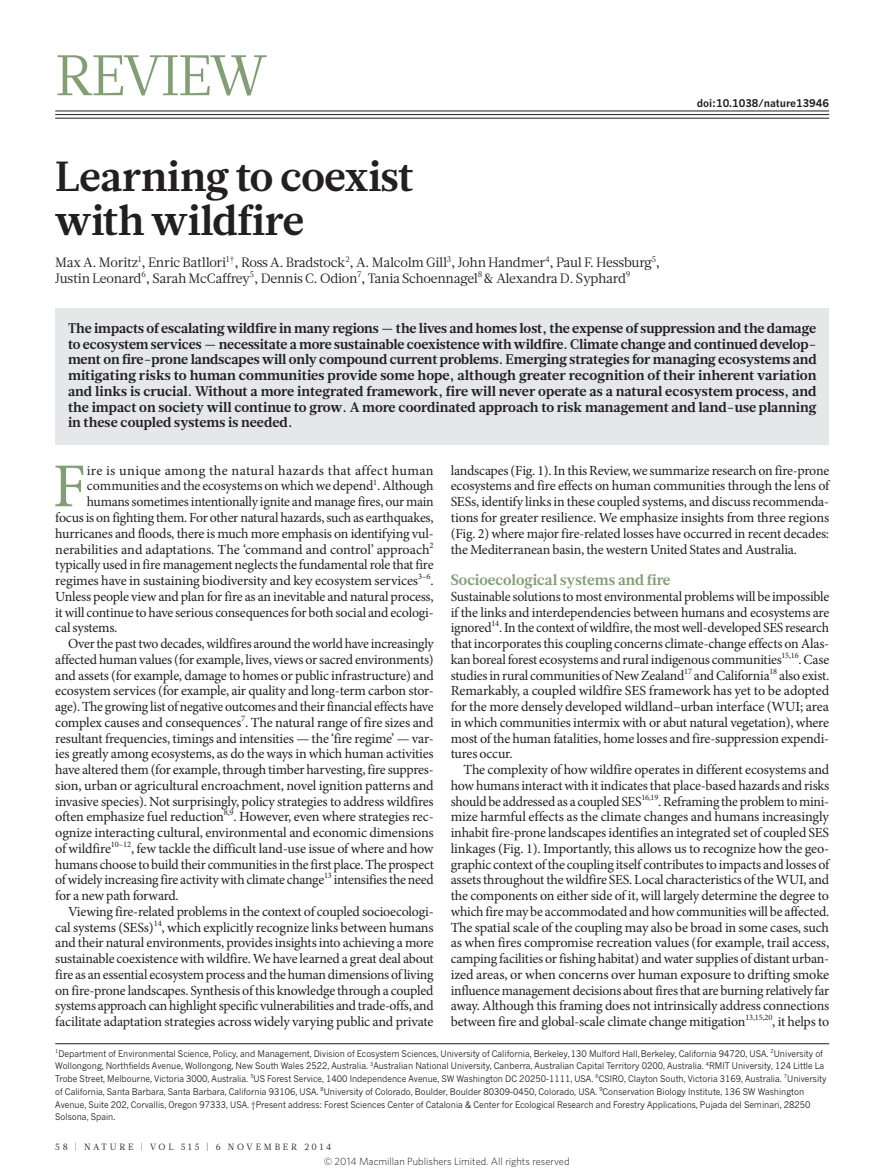
<style>
.page{position:relative;width:893px;height:1174px;background:#fff}
.page>*{position:absolute;margin:0;border:0;box-sizing:border-box;transform-origin:0 0}
.BODY_DROP_CAP{font:62.4px "Minion Pro";color:#829f74}
.t1{font:57px "Glosa Math";letter-spacing:-.04em;color:#829f74}
.HEADING{font:700 42px/43.5px "Glosa Math";color:#231f20}
.CROSSHEAD{font:700 15px "Glosa Math";letter-spacing:.005em;color:#829f74}
.BODY_INDENT{font:13.95px/15.8px "Minion Pro";letter-spacing:-.02em;color:#231f20;text-align:justify}
.INTRO{font:700 13.95px/15.8px "Glosa Math";letter-spacing:.005em;color:#231f20;text-align:justify}
.BODY_1ST_PARA{font:13.95px/15.8px "Minion Pro";letter-spacing:-.015em;color:#231f20;text-align:justify}
.BODY_DROP_CAP-2{font:13.95px "Minion Pro";letter-spacing:-.015em;color:#231f20}
.BODY_DROP_CAP-3{font:13.95px "Minion Pro";letter-spacing:.025em;color:#231f20}
.AUTHORS{font:13.5px/15.8px "Glosa Math";letter-spacing:-.015em;color:#231f20}
.t2{font:300 10.5px "Whitney";color:#1d1d1b}
.t3{font:700 10.5px "News Gothic MTOT";letter-spacing:-.005em;color:#231f20}
.AUTHOR_DETAILS{font:9px/12.8px "News Gothic MTOT";color:#231f20;scale:.95 1}
.t4{font:9px "Glosa Math";letter-spacing:.3em;color:#231f20}
</style>
<div class="page">
<hr style="left:55px;top:1043px;width:774px;height:1px;background:#231f20">
<div style="left:55px;top:308px;width:774px;height:136px;background:#e6e7e9"></div>
<hr style="left:55px;top:111px;width:774px;height:1px;background:#231f20">
<hr style="left:55px;top:114px;width:774px;height:1px;background:#231f20">
<hr style="left:55px;top:118px;width:774px;height:1px;background:#231f20">
<h2 class="t1" style="left:55px;top:38px;width:214px">REVIEW</h2>
<p class="HEADING" style="left:55px;top:155px;width:360px">Learning to coexist with wildfire</p>
<p class="AUTHORS" style="left:55px;top:255px;width:607px">Max A. Moritz<sup>1</sup>, Enric Batllori<sup>1†</sup>, Ross A. Bradstock<sup>2</sup>, A. Malcolm Gill<sup>3</sup>, John Handmer<sup>4</sup>, Paul F. Hessburg<sup>5</sup>,<br>Justin Leonard<sup>6</sup>, Sarah McCaffrey<sup>5</sup>, Dennis C. Odion<sup>7</sup>, Tania Schoennagel<sup>8</sup> &amp; Alexandra D. Syphard<sup>9</sup></p>
<p class="t3" style="left:697px;top:96px;width:134px">doi:10.1038/nature13946</p>
<p class="INTRO" style="left:68px;top:320px;width:750px">The impacts of escalating wildfire in many regions — the lives and homes lost, the expense of suppression and the damage to ecosystem services — necessitate a more sustainable coexistence with wildfire. Climate change and continued develop&shy;ment on fire-prone landscapes will only compound current problems. Emerging strategies for managing ecosystems and mitigating risks to human communities provide some hope, although greater recognition of their inherent variation and links is crucial. Without a more integrated framework, fire will never operate as a natural ecosystem process, and the impact on society will continue to grow. A more coordinated approach to risk management and land-use planning in these coupled systems is needed.</p>
<p class="BODY_DROP_CAP" style="left:53px;top:444px;width:35px">F</p>
<p class="BODY_DROP_CAP-3" style="left:87px;top:461px;width:348px">ire is unique among the natural hazards that affect human</p>
<p class="BODY_DROP_CAP-2" style="left:87px;top:476px;width:348px">communities and the ecosystems on which we depend<sup>1</sup>. Although</p>
<p class="BODY_DROP_CAP-2" style="left:87px;top:492px;width:349px">humans sometimes intentionally ignite and manage fires, our main</p>
<p class="BODY_DROP_CAP-2" style="left:55px;top:508px;width:380px">focus is on fighting them. For other natural hazards, such as earthquakes,</p>
<p class="BODY_DROP_CAP-2" style="left:55px;top:524px;width:380px">hurricanes and floods, there is much more emphasis on identifying vul-</p>
<p class="BODY_DROP_CAP-2" style="left:55px;top:539px;width:380px">nerabilities and adaptations. The ‘command and control’ approach<sup>2</sup></p>
<p class="BODY_DROP_CAP-2" style="left:55px;top:555px;width:380px">typically used in fire management neglects the fundamental role that fire</p>
<p class="BODY_DROP_CAP-2" style="left:55px;top:571px;width:380px">regimes have in sustaining biodiversity and key ecosystem services<sup>3–6</sup>.</p>
<p class="BODY_DROP_CAP-2" style="left:55px;top:587px;width:380px">Unless people view and plan for fire as an inevitable and natural process,</p>
<p class="BODY_DROP_CAP-2" style="left:55px;top:602px;width:380px">it will continue to have serious consequences for both social and ecologi-</p>
<p class="BODY_DROP_CAP-2" style="left:55px;top:618px;width:64px">cal systems.</p>
<p class="BODY_INDENT" style="left:55px;top:636px;width:380px;text-indent:13px">Over the past two decades, wildfires around the world have increasingly affected human values(for example, lives, views or sacred environments) and assets (for example, damage to homes or public infrastructure) and ecosystem services (for example, air quality and long-term carbon stor&shy;age). The growing list of negative outcomes and their financial effects have complex causes and consequences<sup>7</sup>. The natural range of fire sizes and resultant frequencies, timings and intensities — the ‘fire regime’ — var&shy;ies greatly among ecosystems, as do the ways in which human activities have altered them (for example, through timber harvesting, fire suppres&shy;sion, urban or agricultural encroachment, novel ignition patterns and invasive species). Not surprisingly, policy strategies to address wildfires often emphasize fuel reduction<sup>8,9</sup>. However, even where strategies rec&shy;ognize interacting cultural, environmental and economic dimensions of wildfire<sup>10–12</sup>, few tackle the difficult land-use issue of where and how humans choose to build their communities in the first place. The prospect of widely increasing fire activity with climate change<sup>13</sup> intensifies the need for a new path forward.</p>
<p class="BODY_INDENT" style="left:55px;top:903px;width:380px;text-indent:13px">Viewing fire-related problems in the context of coupled socioecologi&shy;cal systems (SESs)<sup>14</sup>, which explicitly recognize links between humans and their natural environments, provides insights into achieving a more sustainable coexistence with wildfire. We have learned a great deal about fire as an essential ecosystem process and the human dimensions of living on fire-prone landscapes. Synthesis of this knowledge through a coupled systems approach can highlight specific vulnerabilities and trade-offs, and facilitate adaptation strategies across widely varying public and private</p>
<p class="BODY_INDENT" style="left:451px;top:462px;width:380px">landscapes (Fig. 1). In this Review, we summarize research on fire-prone ecosystems and fire effects on human communities through the lens of SESs, identify links in these coupled systems, and discuss recommenda&shy;tions for greater resilience. We emphasize insights from three regions (Fig. 2) where major fire-related losses have occurred in recent decades: the Mediterranean basin, the western United States and Australia.</p>
<p class="CROSSHEAD" style="left:451px;top:570px;width:221px">Socioecological systems and fire</p>
<p class="BODY_1ST_PARA" style="left:451px;top:588px;width:380px">Sustainable solutions to most environmental problems will be impossible if the links and interdependencies between humans and ecosystems are ignored<sup>14</sup>. In the context of wildfire, the most well-developed SES research that incorporates this coupling concerns climate-change effects on Alas&shy;kan boreal forest ecosystems and rural indigenous communities<sup>15,16</sup>. Case studies in rural communities of New Zealand<sup>17</sup> and California<sup>18</sup> also exist.<br>Remarkably, a coupled wildfire SES framework has yet to be adopted for the more densely developed wildland–urban interface (WUI; area in which communities intermix with or abut natural vegetation), where most of the human fatalities, home losses and fire-suppression expendi&shy;tures occur.</p>
<p class="BODY_INDENT" style="left:451px;top:762px;width:380px;text-indent:13px">The complexity of how wildfire operates in different ecosystems and how humans interact with it indicates that place-based hazards and risks should be addressed as a coupled SES<sup>16,19</sup>. Reframing the problem to mini&shy;mize harmful effects as the climate changes and humans increasingly inhabit fire-prone landscapes identifies an integrated set of coupled SES linkages (Fig. 1). Importantly, this allows us to recognize how the geo&shy;graphic context of the coupling itself contributes to impacts and losses of assets throughout the wildfire SES. Local characteristics of the WUI, and the components on either side of it, will largely determine the degree to which fire may be accommodated and how communities will be affected.<br>The spatial scale of the coupling may also be broad in some cases, such as when fires compromise recreation values (for example, trail access, camping facilities or fishing habitat) and water supplies of distant urban&shy;ized areas, or when concerns over human exposure to drifting smoke influence management decisions about fires that are burning relatively far away. Although this framing does not intrinsically address connections between fire and global-scale climate change mitigation<sup>13,15,20</sup>, it helps to</p>
<p class="AUTHOR_DETAILS" style="left:55px;top:1047px;width:813px"><sup>1</sup>Department of Environmental Science, Policy, and Management, Division of Ecosystem Sciences, University of California, Berkeley,130 Mulford Hall,Berkeley, California 94720, USA. <sup>2</sup>University of Wollongong, Northfields Avenue, Wollongong, New South Wales 2522, Australia. <sup>3</sup>Australian National University, Canberra, Australian Capital Territory 0200, Australia. <sup>4</sup>RMIT University, 124 Little La Trobe Street, Melbourne, Victoria 3000, Australia. <sup>5</sup>US Forest Service, 1400 Independence Avenue, SW Washington DC 20250-1111, USA. <sup>6</sup>CSIRO, Clayton South, Victoria 3169, Australia. <sup>7</sup>University of California, Santa Barbara, Santa Barbara, California 93106, USA. <sup>8</sup>University of Colorado, Boulder, Boulder 80309-0450, Colorado, USA. <sup>9</sup>Conservation Biology Institute, 136 SW Washington Avenue, Suite 202, Corvallis, Oregon 97333, USA. †Present address: Forest Sciences Center of Catalonia &amp; Center for Ecological Research and Forestry Applications, Pujada del Seminari, 28250<br>Solsona, Spain.</p>
<p class="t4" style="left:55px;top:1141px;width:278px">58 | NATURE | VOL 515 | 6 NOVEMBER 2014</p>
<p class="t2" style="left:324px;top:1154px;width:247px">© 2014 Macmillan Publishers Limited. All rights reserved</p>
</div>
